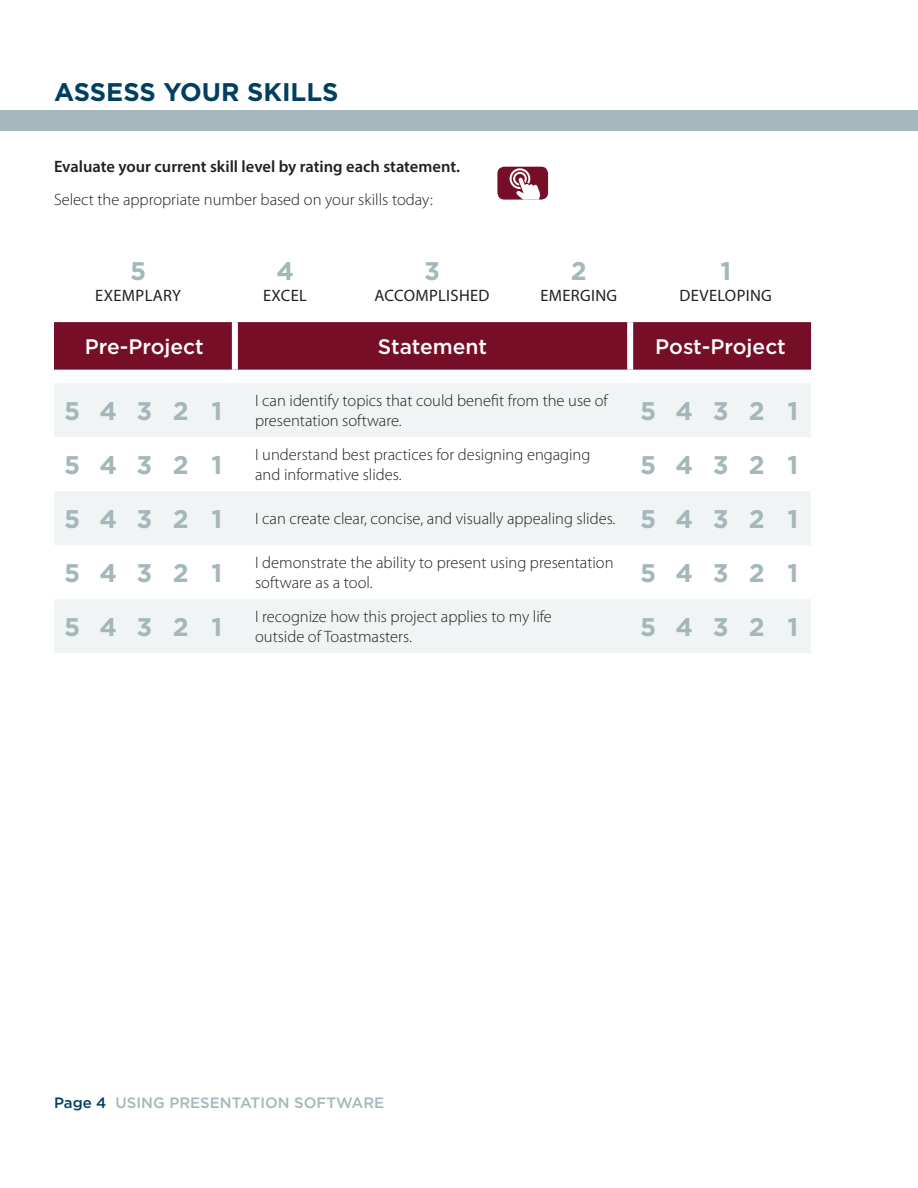
<style>
.page{position:relative;width:918px;height:1188px;background:#fff}
.page>*{position:absolute;margin:0;border:0;box-sizing:border-box;transform-origin:0 0}
.t1{font:700 25.5px "Gotham";letter-spacing:.765em;color:#a4b7ba}
.t2{font:700 25.5px "Gotham";color:#003f61}
.t3{font:500 21px "Gotham";color:#fff}
.t4{font:300 16.5px/19.8px "Myriad Pro";color:#231f20}
.t5{font:600 16.5px "Myriad Pro";color:#231f20}
.t6{font:16.5px "Myriad Pro";letter-spacing:.02em;color:#231f20}
.t7{font:500 15px "Gotham";color:#a4b7ba}
.s1{font-family:"Gotham";font-weight:700;font-size:25.5px;color:#a4b7ba}
.s2{color:#003f61}
</style>
<div class="page">
<div style="left:54px;top:322px;width:757px;height:48px;background:#770e28"></div>
<svg style="left:54px;top:383px;width:757px;height:270px;fill:#f1f4f4"></svg>
<div style="left:232px;top:322px;width:6px;height:48px;background:#fff"></div>
<div style="left:627px;top:322px;width:6px;height:48px;background:#fff"></div>
<div style="left:0;top:111px;width:918px;height:20px;background:#a4b7ba"></div>
<div style="left:497px;top:167px;width:51px;height:33px;background:#770e28;border-radius:7px"></div>
<svg style="left:510px;top:168px;width:30px;height:32px"></svg>
<h1 class="t2" style="left:54px;top:81px;width:286px">ASSESS YOUR SKILLS</h1>
<p class="t5" style="left:54px;top:160px;width:407px">Evaluate your current skill level by rating each statement.</p>
<p class="t4" style="left:54px;top:191px;width:380px">Select the appropriate number based on your skills today:</p>
<h1 class="t1" style="left:130px;top:259px;width:18px">5</h1>
<p class="t6" style="left:95px;top:289px;width:87px">EXEMPLARY</p>
<h1 class="t1" style="left:276px;top:259px;width:19px">4</h1>
<p class="t6" style="left:263px;top:289px;width:45px">EXCEL</p>
<h1 class="t1" style="left:424px;top:259px;width:17px">3</h1>
<p class="t6" style="left:374px;top:289px;width:117px">ACCOMPLISHED</p>
<h1 class="t1" style="left:571px;top:259px;width:17px">2</h1>
<p class="t6" style="left:540px;top:289px;width:78px">EMERGING</p>
<h1 class="t1" style="left:720px;top:259px;width:12px">1</h1>
<p class="t6" style="left:680px;top:289px;width:94px">DEVELOPING</p>
<p class="t3" style="left:85px;top:337px;width:121px">Pre-Project</p>
<p class="t3" style="left:378px;top:337px;width:111px">Statement</p>
<p class="t3" style="left:655px;top:337px;width:132px">Post-Project</p>
<h1 class="t1" style="left:64px;top:400px;width:160px">5432 1</h1>
<p class="t4" style="left:255px;top:392px;width:354px">I can identify topics that could benefit from the use of presentation software.</p>
<h1 class="t1" style="left:640px;top:400px;width:160px">5432 1</h1>
<h1 class="t1" style="left:64px;top:454px;width:160px">5432 1</h1>
<p class="t4" style="left:255px;top:446px;width:337px">I understand best practices for designing engaging and informative slides.</p>
<h1 class="t1" style="left:640px;top:454px;width:160px">5432 1</h1>
<h1 class="t1" style="left:64px;top:508px;width:160px">5432 1</h1>
<p class="t4" style="left:255px;top:510px;width:545px">I can create clear, concise, and visually appealing slides. <span class="s1">5 4 3 2 1</span></p>
<h1 class="t1" style="left:64px;top:562px;width:160px">5432 1</h1>
<p class="t4" style="left:255px;top:554px;width:360px">I demonstrate the ability to present using presentation software as a tool.</p>
<h1 class="t1" style="left:640px;top:562px;width:160px">5432 1</h1>
<h1 class="t1" style="left:64px;top:616px;width:160px">5432 1</h1>
<p class="t4" style="left:255px;top:608px;width:298px">I recognize how this project applies to my life outside of Toastmasters.</p>
<h1 class="t1" style="left:640px;top:616px;width:160px">5432 1</h1>
<p class="t7" style="left:54px;top:1096px;width:332px"><span class="s2">Page 4</span> USING PRESENTATION SOFTWARE</p>
</div>
